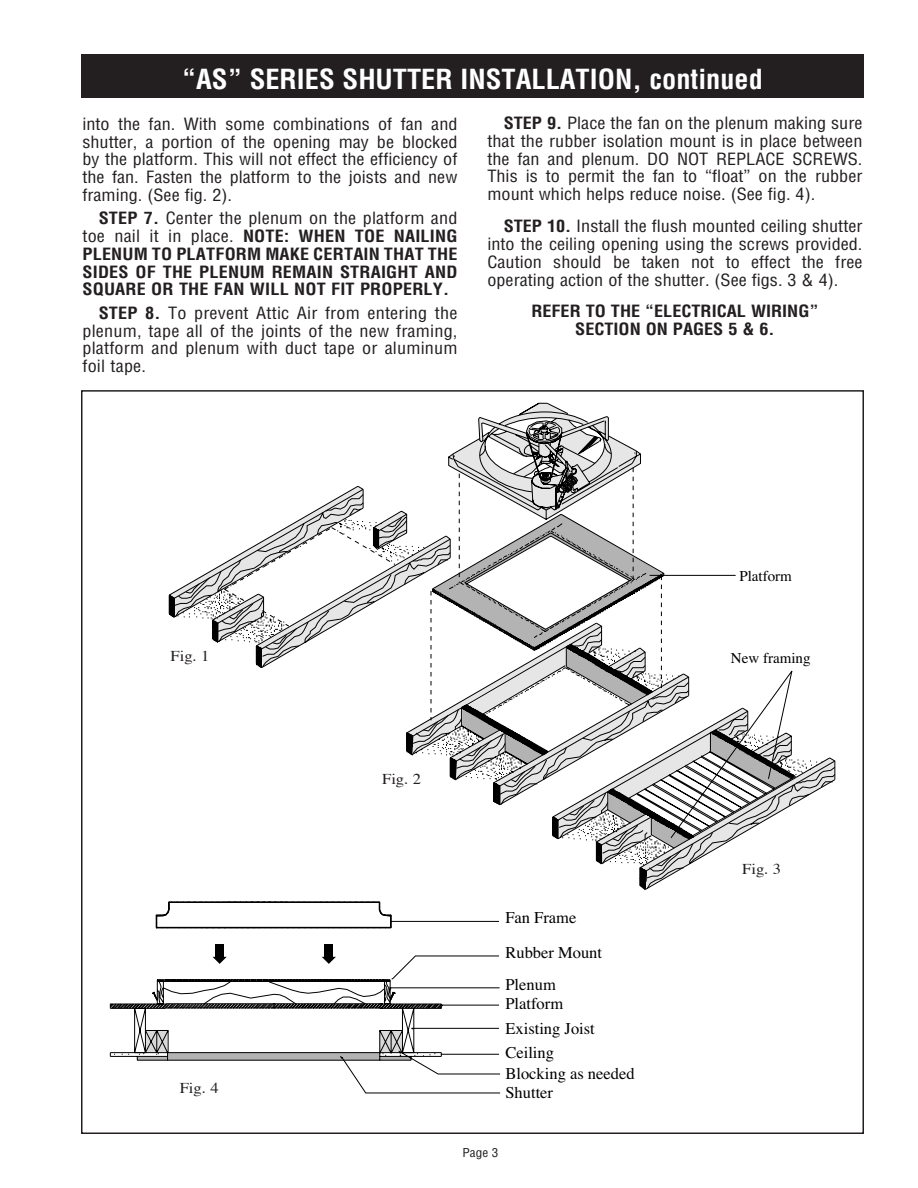
<style>
.page{position:relative;width:918px;height:1188px;background:#fff}
.page>*{position:absolute;margin:0;border:0;box-sizing:border-box;transform-origin:0 0}
.t1{font:700 condensed 27px "Helvetica";color:#fff;scale:1.05 1}
.t2{font:condensed 16.5px/17.9px "Helvetica";color:#231f20;text-align:justify;scale:1.1 1}
.t3{font:700 condensed 16.5px/17.9px "Helvetica";letter-spacing:.01em;color:#231f20;text-align:justify;scale:1.1 1}
.t4{font:16.5px/34.5px "Times";color:#000}
.t5{font:15px "Times";color:#231f20;scale:1.1 1}
.t6{font:15px "Times";color:#000}
.t7{font:condensed 12px "Helvetica";color:#231f20;scale:1.1 1}
.s1{font-weight:700}
.s2{font-weight:400}
</style>
<div class="page">
<svg style="left:168px;top:402px;width:666px;height:488px"></svg>
<svg style="left:224px;top:467px;width:438px;height:254px"></svg>
<div style="left:81px;top:54px;width:783px;height:43px;background:#231f20"></div>
<svg style="left:109px;top:901px;width:392px;height:193px"></svg>
<h1 class="t1" style="left:182px;top:63px;width:555px">“AS” SERIES SHUTTER INSTALLATION, continued</h1>
<p class="t2" style="left:487px;top:114px;width:342px;text-indent:16px"><span class="s1">STEP 9.</span> Place the fan on the plenum making sure that the rubber isolation mount is in place between the fan and plenum. DO NOT REPLACE SCREWS.<br>This is to permit the fan to “float” on the rubber mount which helps reduce noise. (See fig. 4).</p>
<p class="t2" style="left:487px;top:217px;width:342px;text-indent:16px"><span class="s1">STEP 10.</span> Install the flush mounted ceiling shutter into the ceiling opening using the screws provided.<br>Caution should be taken not to effect the free operating action of the shutter. (See figs. 3 &amp; 4).</p>
<p class="t3" style="left:531px;top:302px;width:210px">REFER TO THE “ELECTRICAL wiring</p>
<p class="t3" style="left:810px;top:302px;width:10px">”</p>
<p class="t3" style="left:575px;top:320px;width:183px">SECTION ON PAGEs 5 &amp; 6.</p>
<p class="t2" style="left:82px;top:114px;width:342px">into the fan. With some combinations of fan and shutter, a portion of the opening may be blocked by the platform. This will not effect the efficiency of the fan. Fasten the platform to the joists and new framing. (See fig. 2).</p>
<p class="t3" style="left:82px;top:209px;width:342px;text-indent:16px">STEP 7. <span class="s2">Center the plenum on the platform and toe nail it in place.</span> NOTE: WHEN TOE NAILING PLENUM TO PLATFORM MAKE CERTAIN THAT THE SIDES OF THE PLENUM REMAIN STRAIGHT AND SQUARE OR THE FAN WILL NOT FIT PROPERLY.</p>
<p class="t2" style="left:82px;top:303px;width:342px;text-indent:16px"><span class="s1">STEP 8.</span> To prevent Attic Air from entering the plenum, tape all of the joints of the new framing, platform and plenum with duct tape or aluminum foil tape.</p>
<p class="t5" style="left:171px;top:646px;width:37px">Fig. 1</p>
<p class="t5" style="left:180px;top:1078px;width:37px">Fig. 4</p>
<p class="t5" style="left:382px;top:770px;width:37px">Fig. 2</p>
<p class="t4" style="left:505px;top:902px;width:98px">Fan Frame<br>Rubber Mount</p>
<p class="t4" style="left:505px;top:977px;width:59px;line-height:18.3px">Plenum<br>Platform</p>
<p class="t4" style="left:505px;top:1016px;width:91px;line-height:24.9px">Existing Joist<br>Ceiling</p>
<p class="t4" style="left:505px;top:1064px;width:131px;line-height:19.5px">Blocking as needed<br>Shutter</p>
<p class="t7" style="left:463px;top:1145px;width:34px">Page 3</p>
<p class="t6" style="left:739px;top:566px;width:54px">Platform</p>
<p class="t6" style="left:731px;top:649px;width:81px">New framing</p>
<p class="t5" style="left:742px;top:859px;width:37px">Fig. 3</p>
</div>
